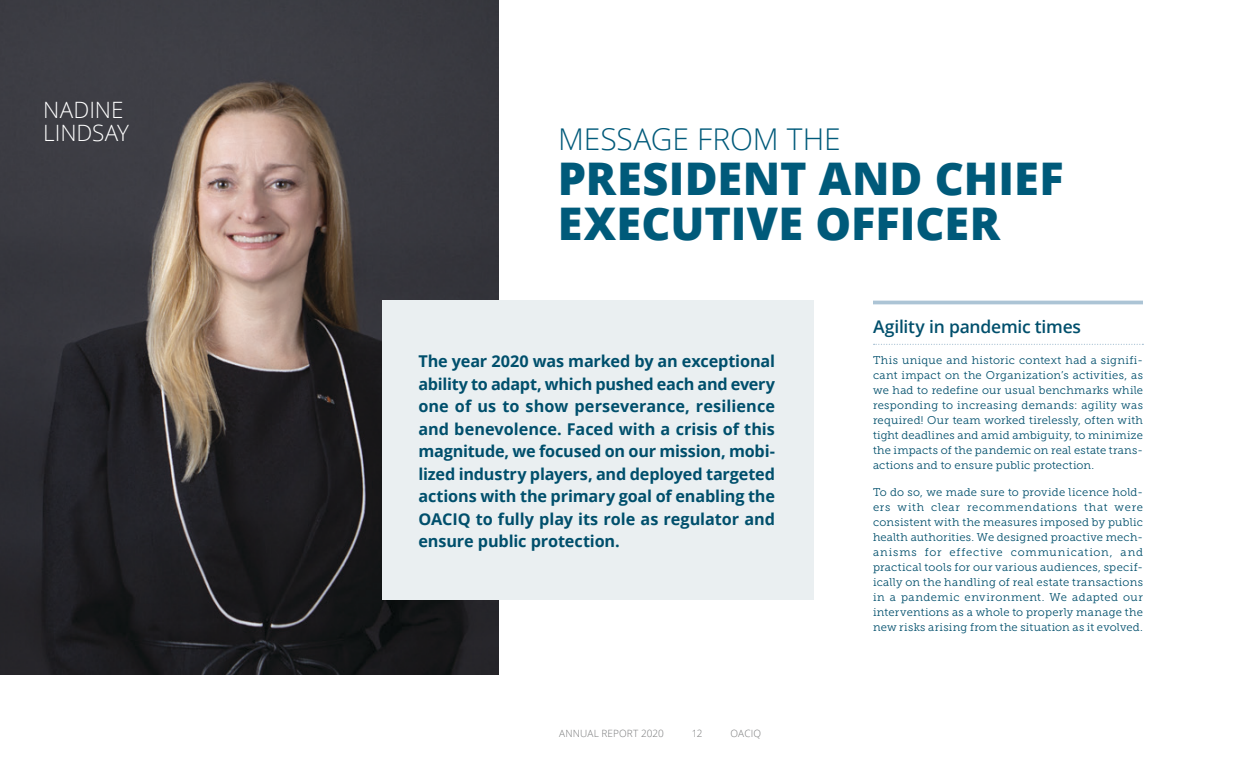
<style>
.page{position:relative;width:1260px;height:765px;background:#fff}
.page>*{position:absolute;margin:0;border:0;box-sizing:border-box;transform-origin:0 0}
.t1{font:800 45px/45px "Open Sans";color:#005a7a}
.t2{font:300 30px "Open Sans";letter-spacing:-.005em;color:#005a7a}
.t3{font:300 22.5px/22.5px "Open Sans";letter-spacing:-.005em;color:#fff}
.t4{font:600 17.5px "Open Sans";letter-spacing:-.015em;color:#004f6c}
.t5{font:700 16.25px/22.5px "Open Sans";letter-spacing:-.005em;color:#004f6c;text-align:justify}
.t6{font:11.25px/15px "Museo Slab 300";letter-spacing:.015em;color:#004f6c;text-align:justify}
.t7{font:300 10px "Open Sans";letter-spacing:.015em;color:#777879}
</style>
<div class="page">
<img style="left:0;top:0;width:499px;height:675px">
<div style="left:382px;top:301px;width:432px;height:299px;background:#eaeff1"></div>
<hr style="left:873px;top:301px;width:270px;height:3px;background:#acc4d5">
<svg style="left:874px;top:344px;width:269px;height:1px"></svg>
<h3 class="t3" style="left:43px;top:98px;width:87px">NADINE<br>LINDSAY</h3>
<h2 class="t2" style="left:558px;top:119px;width:284px">MESSAGE FROM THE</h2>
<h1 class="t1" style="left:558px;top:154px;width:507px">PRESIDENT AND CHIEF<br>EXECUTIVE OFFICER</h1>
<p class="t5" style="left:418px;top:350px;width:358px">The year 2020 was marked by an exceptional ability to adapt, which pushed each and every one of us to show perseverance, resilience and benevolence. Faced with a crisis of this magnitude, we focused on our mission, mobi&shy;lized industry players, and deployed targeted actions with the primary goal of enabling the OACIQ to fully play its role as regulator and ensure public protection.</p>
<p class="t7" style="left:559px;top:727px;width:106px">ANNUAL REPORT 2020</p>
<p class="t7" style="left:692px;top:727px;width:12px">12</p>
<p class="t7" style="left:731px;top:727px;width:32px">OACIQ</p>
<h3 class="t4" style="left:873px;top:314px;width:210px">Agility in pandemic times</h3>
<p class="t6" style="left:873px;top:353px;width:272px">This unique and historic context had a signifi&shy;cant impact on the Organization’s activities, as we had to redefine our usual benchmarks while responding to increasing demands: agility was required! Our team worked tirelessly, often with tight deadlines and amid ambiguity, to minimize the impacts of the pandemic on real estate trans&shy;actions and to ensure public protection.</p>
<p class="t6" style="left:873px;top:484px;width:272px">To do so, we made sure to provide licence hold&shy;ers with clear recommendations that were consistent with the measures imposed by public health authorities. We designed proactive mech&shy;anisms for effective communication, and practical tools for our various audiences, specif&shy;ically on the handling of real estate transactions in a pandemic environment. We adapted our interventions as a whole to properly manage the new risks arising from the situation as it evolved.</p>
</div>
